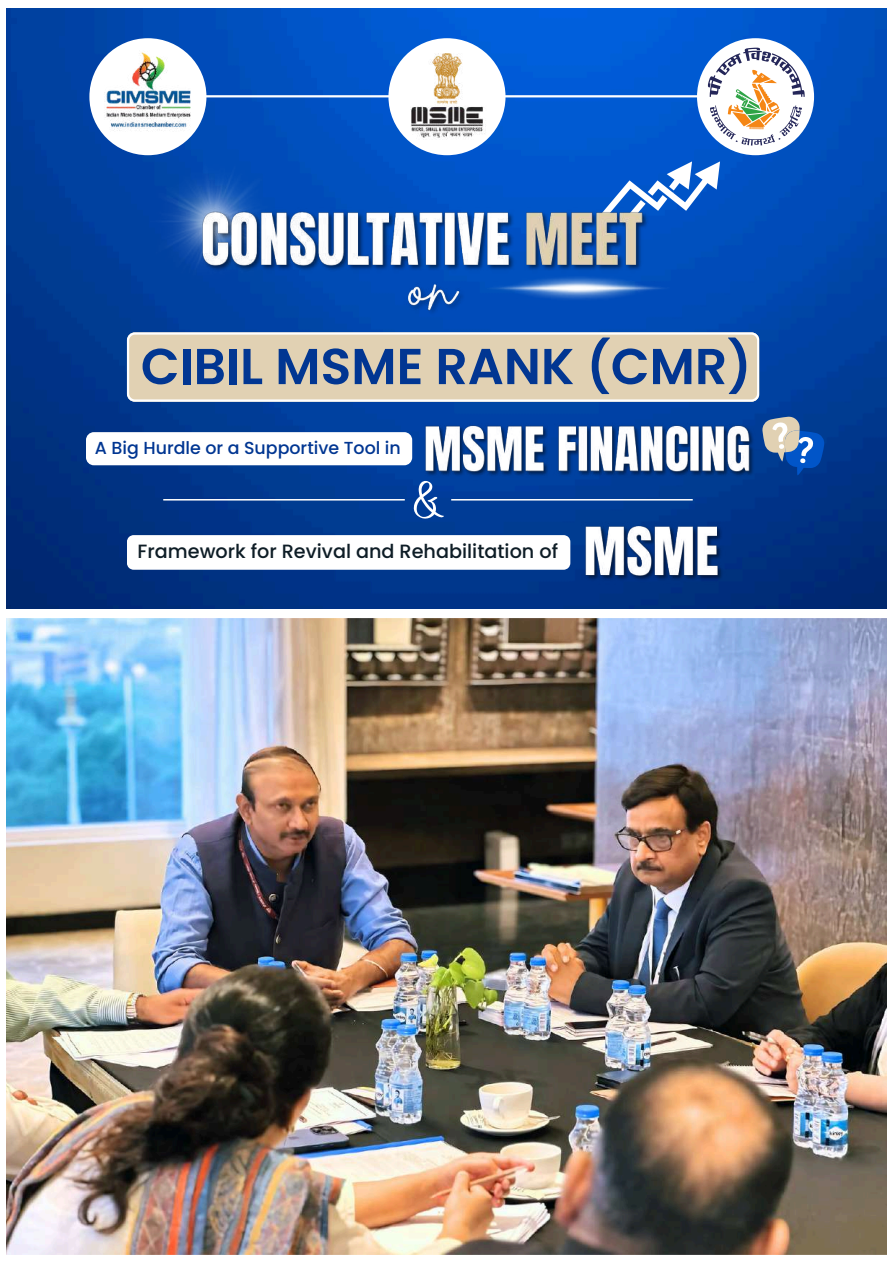
<style>
.page{position:relative;width:894px;height:1264px;background:#fff}
.page>*{position:absolute;margin:0;border:0;box-sizing:border-box;transform-origin:0 0}
.t1{font:600 50.4px "Poppins";color:#013692}
.t2{font:500 19.2px "Poppins";color:#0e1d26}
.t3{font:500 17.4px "Poppins";color:#013692}
</style>
<div class="page">
<img style="left:6px;top:8px;width:880px;height:601px">
<img style="left:6px;top:618px;width:880px;height:637px">
<svg style="left:599px;top:161px;width:120px;height:59px"></svg>
<img style="left:144px;top:158px;width:139px;height:124px">
<img style="left:197px;top:195px;width:456px;height:90px">
<img style="left:481px;top:275px;width:193px;height:25px">
<hr style="left:163px;top:499px;width:241px;height:1px;background:#fff">
<hr style="left:451px;top:499px;width:241px;height:1px;background:#fff">
<svg style="left:413px;top:481px;width:30px;height:37px"></svg>
<div style="left:86px;top:432px;width:326px;height:33px;background:#fff;border-radius:8px"></div>
<svg style="left:761px;top:416px;width:63px;height:59px;background:#5279af"></svg>
<img style="left:421px;top:411px;width:336px;height:77px">
<svg style="left:127px;top:332px;width:631px;height:70px;background:#e2d3b7"></svg>
<svg style="left:127px;top:535px;width:443px;height:34px"></svg>
<img style="left:581px;top:510px;width:145px;height:84px">
<img style="left:403px;top:241px;width:68px;height:94px">
<div style="left:89px;top:38px;width:117px;height:117px;background:#fff;border-radius:50%"></div>
<div style="left:388px;top:38px;width:117px;height:117px;background:#fff;border-radius:50%"></div>
<div style="left:696px;top:38px;width:117px;height:117px;background:#fff;border-radius:50%"></div>
<img style="left:98px;top:40px;width:99px;height:99px">
<img style="left:393px;top:54px;width:107px;height:85px">
<svg style="left:707px;top:48px;width:97px;height:98px"></svg>
<hr style="left:197px;top:95px;width:196px;height:2px;background:#fff">
<hr style="left:503px;top:95px;width:196px;height:2px;background:#fff">
<h1 class="t1" style="left:141px;top:331px;width:612px">CIBIL MSME RANK (CMR)</h1>
<p class="t3" style="left:95px;top:436px;width:307px">A Big Hurdle or a Supportive Tool in</p>
<p class="t2" style="left:137px;top:538px;width:422px">Framework for Revival and Rehabilitation of</p>
</div>
